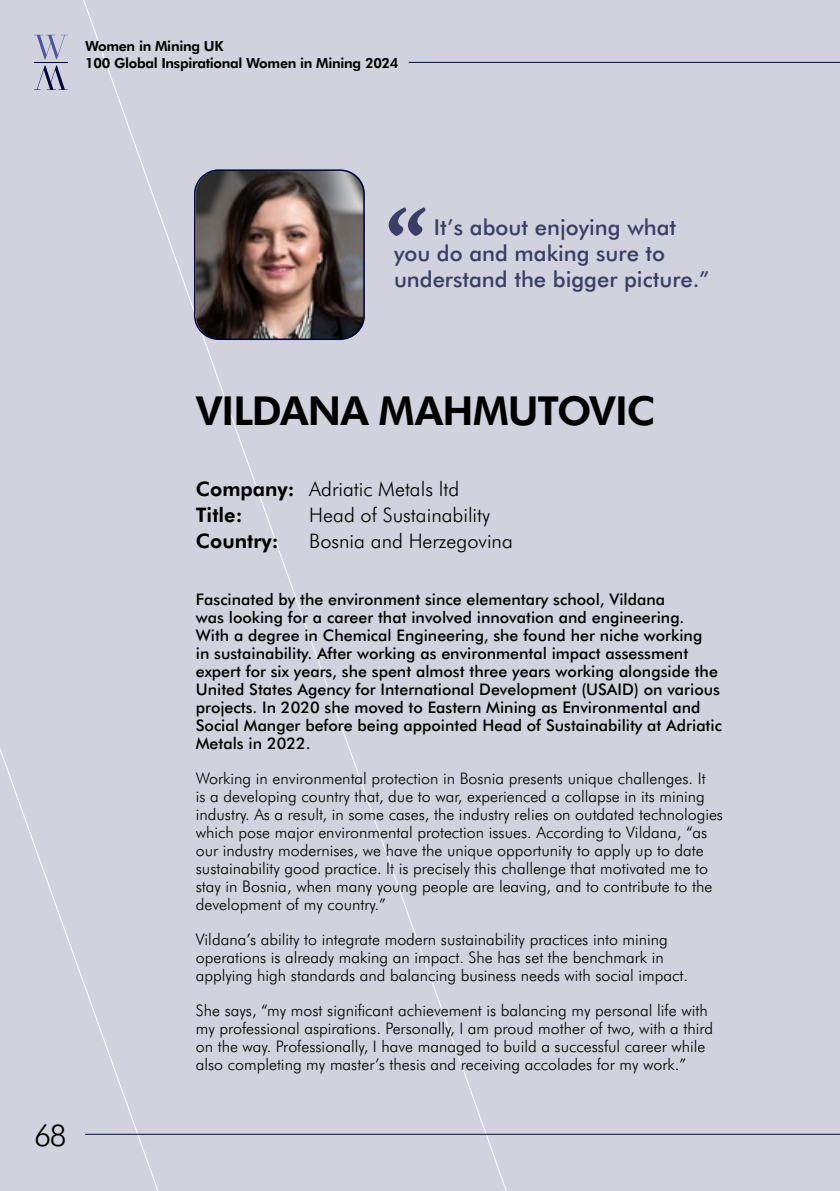
<style>
.page{position:relative;width:840px;height:1191px;background:#fff}
.page>*{position:absolute;margin:0;border:0;box-sizing:border-box;transform-origin:0 0}
.t1{font:italic 120px "Athelas";color:#3a3d65}
.t2{font:700 40px "Futura BT";letter-spacing:-.025em;color:#000}
.t3{font:300 30px "Futura BT";color:#000}
.t4{font:500 22px/26px "Futura BT";color:#3a3d65}
.t5{font:300 20px/25.6px "Futura BT";color:#000}
.t6{font:700 20px "Futura BT";color:#000}
.t7{font:300 16px/18px "Futura BT";color:#000}
.t8{font:500 16px/18px "Futura BT";color:#000}
.t9{font:700 14px "Futura BT";letter-spacing:-.02em;color:#000}
.s1{font-weight:700}
</style>
<div class="page">
<div style="left:0;top:0;width:839px;height:1191px;background:#d2d2de"></div>
<img style="left:196px;top:170px;width:169px;height:169px">
<hr style="left:85px;top:1133px;width:754px;height:1px;background:#00053e">
<svg style="left:34px;top:35px;width:33px;height:24px"></svg>
<svg style="left:34px;top:66px;width:33px;height:24px"></svg>
<hr style="left:34px;top:62px;width:33px;height:1px;background:#00053e">
<hr style="left:408px;top:62px;width:431px;height:1px;background:#00053e">
<div style="left:194px;top:169px;width:170px;height:171px;border:2px solid #00053e;border-radius:24px"></div>
<p class="t9" style="left:85px;top:36px;width:140px">Women in Mining UK</p>
<p class="t9" style="left:85px;top:53px;width:315px">100 Global Inspirational Women in Mining 2024</p>
<h3 class="t3" style="left:34px;top:1114px;width:34px">68</h3>
<h1 class="t1" style="left:380px;top:157px;width:40px">“</h1>
<h3 class="t4" style="left:394px;top:213px;width:316px;text-indent:40px">It’s about enjoying what you do and making sure to understand the bigger picture.”</h3>
<h2 class="t2" style="left:196px;top:383px;width:461px">VILDANA MAHMUTOVIC</h2>
<p class="t5" style="left:196px;top:475px;width:265px"><span class="s1">Company:</span> Adriatic Metals ltd<br><span class="s1">Title:</span></p>
<p class="t5" style="left:309px;top:501px;width:182px">Head of Sustainability</p>
<p class="t6" style="left:196px;top:526px;width:84px">Country:</p>
<p class="t5" style="left:309px;top:527px;width:205px">Bosnia and Herzegovina</p>
<p class="t8" style="left:196px;top:590px;width:527px">Fascinated by the environment since elementary school, Vildana<br>was looking for a career that involved innovation and engineering.<br>With a degree in Chemical Engineering, she found her niche working<br>in sustainability. After working as environmental impact assessment expert for six years, she spent almost three years working alongside the United States Agency for International Development (USAID) on various projects. In 2020 she moved to Eastern Mining as Environmental and Social Manger before being appointed Head of Sustainability at Adriatic Metals in 2022.</p>
<p class="t7" style="left:196px;top:769px;width:528px">Working in environmental protection in Bosnia presents unique challenges. It<br>is a developing country that, due to war, experienced a collapse in its mining industry. As a result, in some cases, the industry relies on outdated technologies which pose major environmental protection issues. According to Vildana, “as our industry modernises, we have the unique opportunity to apply up to date sustainability good practice. It is precisely this challenge that motivated me to stay in Bosnia, when many young people are leaving, and to contribute to the development of my country.”</p>
<p class="t7" style="left:196px;top:930px;width:493px">Vildana’s ability to integrate modern sustainability practices into mining operations is already making an impact. She has set the benchmark in applying high standards and balancing business needs with social impact.</p>
<p class="t7" style="left:196px;top:1001px;width:518px">She says, “my most significant achievement is balancing my personal life with my professional aspirations. Personally, I am proud mother of two, with a third on the way. Professionally, I have managed to build a successful career while also completing my master’s thesis and receiving accolades for my work.”</p>
</div>
